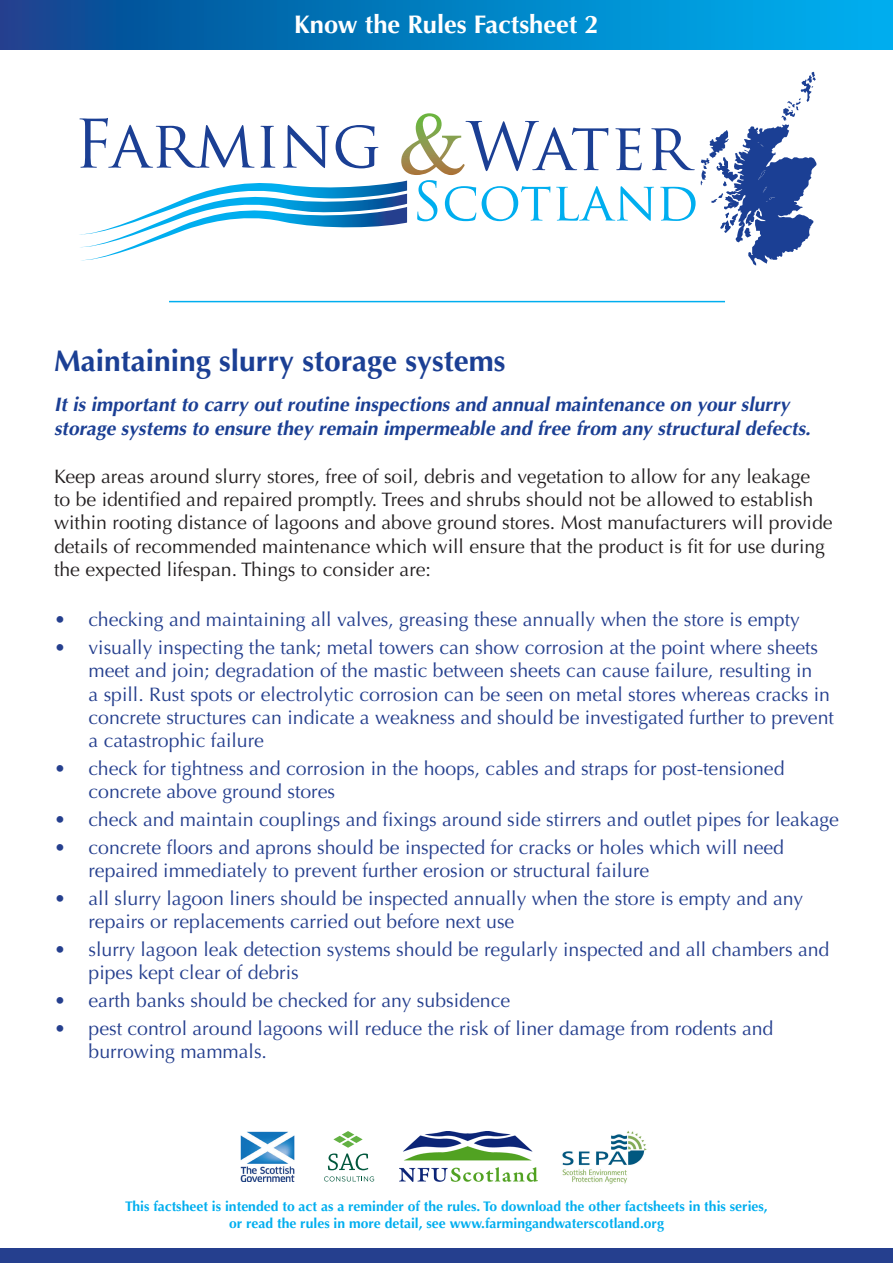
<style>
.page{position:relative;width:893px;height:1263px;background:#fff}
.page>*{position:absolute;margin:0;border:0;box-sizing:border-box;transform-origin:0 0}
.t1{font:89.4px "Times";color:#fff}
.t2{font:65.1px "Trajan Pro";letter-spacing:-.005em;color:#1b3f94}
.t3{font:52.5px "Trajan Pro";color:#00aeef}
.t4{font:700 30px "Optima";color:#1b3f94}
.t5{font:700 25.5px "Optima";color:#fff}
.t6{font:19.5px/23.4px "Optima";color:#253f8e}
.t7{font:19.5px/23.4px "Optima";color:#231f20}
.t8{font:italic 700 19.5px/24px "Optima";color:#1b3f94}
.t9{font:700 13.95px "Optima";color:#00aeef}
</style>
<div class="page">
<svg style="left:700px;top:72px;width:116px;height:194px"></svg>
<svg style="left:79px;top:180px;width:329px;height:81px"></svg>
<div style="left:0;top:1249px;width:893px;height:14px;background:#253f8e"></div>
<svg style="left:0;top:0;width:893px;height:49px;background:#027dc0"></svg>
<hr style="left:169px;top:301px;width:556px;height:1px;background:#00aeef">
<img style="left:562px;top:1131px;width:85px;height:53px">
<img style="left:400px;top:1131px;width:137px;height:50px">
<img style="left:241px;top:1131px;width:54px;height:50px">
<svg style="left:328px;top:1131px;width:40px;height:39px"></svg>
<svg style="left:324px;top:1176px;width:50px;height:5px"></svg>
<p class="t5" style="left:294px;top:10px;width:306px">Know the Rules Factsheet 2</p>
<p class="t1" style="left:398px;top:60px;width:71px">&amp;</p>
<p class="t2" style="left:74px;top:103px;width:309px">Farming</p>
<p class="t2" style="left:466px;top:105px;width:225px">Water</p>
<p class="t3" style="left:412px;top:168px;width:288px">Scotland</p>
<p class="t4" style="left:54px;top:343px;width:453px">Maintaining slurry storage systems</p>
<p class="t8" style="left:54px;top:393px;width:762px">It is important to carry out routine inspections and annual maintenance on your slurry storage systems to ensure they remain impermeable and free from any structural defects.</p>
<p class="t7" style="left:54px;top:464px;width:780px">Keep areas around slurry stores, free of soil, debris and vegetation to allow for any leakage<br>to be identified and repaired promptly. Trees and shrubs should not be allowed to establish within rooting distance of lagoons and above ground stores. Most manufacturers will provide details of recommended maintenance which will ensure that the product is fit for use during the expected lifespan. Things to consider are:</p>
<p class="t6" style="left:54px;top:608px;width:747px">• checking and maintaining all valves, greasing these annually when the store is empty</p>
<p class="t6" style="left:88px;top:636px;width:747px;text-indent:-34px">• visually inspecting the tank; metal towers can show corrosion at the point where sheets meet and join; degradation of the mastic between sheets can cause failure, resulting in<br>a spill. Rust spots or electrolytic corrosion can be seen on metal stores whereas cracks in concrete structures can indicate a weakness and should be investigated further to prevent a catastrophic failure</p>
<p class="t6" style="left:88px;top:757px;width:697px;text-indent:-34px">• check for tightness and corrosion in the hoops, cables and straps for post-tensioned concrete above ground stores</p>
<p class="t6" style="left:54px;top:808px;width:786px">• check and maintain couplings and fixings around side stirrers and outlet pipes for leakage</p>
<p class="t6" style="left:88px;top:836px;width:697px;text-indent:-34px">• concrete floors and aprons should be inspected for cracks or holes which will need repaired immediately to prevent further erosion or structural failure</p>
<p class="t6" style="left:88px;top:887px;width:716px;text-indent:-34px">• all slurry lagoon liners should be inspected annually when the store is empty and any repairs or replacements carried out before next use</p>
<p class="t6" style="left:88px;top:938px;width:742px;text-indent:-34px">• slurry lagoon leak detection systems should be regularly inspected and all chambers and pipes kept clear of debris</p>
<p class="t6" style="left:54px;top:989px;width:458px">• earth banks should be checked for any subsidence</p>
<p class="t6" style="left:88px;top:1016px;width:686px;text-indent:-34px">• pest control around lagoons will reduce the risk of liner damage from rodents and burrowing mammals.</p>
<p class="t9" style="left:125px;top:1198px;width:644px">This factsheet is intended to act as a reminder of the rules. To download the other factsheets in this series,</p>
<p class="t9" style="left:229px;top:1215px;width:436px">or read the rules in more detail, see www.farmingandwaterscotland.org</p>
</div>
